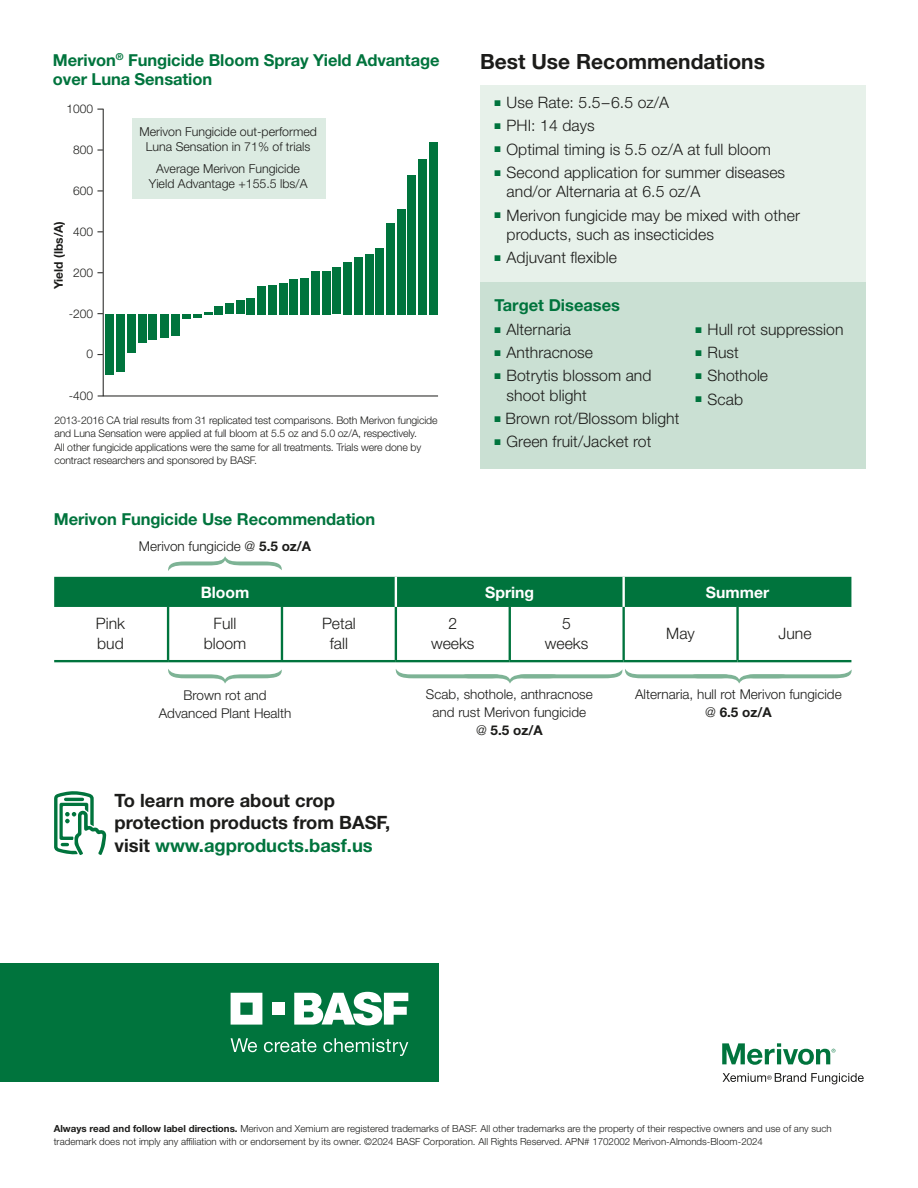
<style>
.page{position:relative;width:918px;height:1188px;background:#fff}
.page>*{position:absolute;margin:0;border:0;box-sizing:border-box;transform-origin:0 0}
.t1{font:700 21px "Helvetica Neue LT Std";color:#1c1c1a}
.t2{font:700 18.3px/22.5px "Helvetica Neue LT Std";color:#1c1c1a}
.t3{font:700 16.5px/19.5px "Helvetica Neue LT Std";letter-spacing:-.005em;color:#00743d}
.t4{font:300 15.75px/19.5px "Helvetica Neue LT Std";letter-spacing:.005em;color:#1c1c1a}
.t5{font:700 15.75px "Helvetica Neue LT Std";color:#fff}
.t6{font:300 13.5px/18px "Helvetica Neue LT Std";color:#1c1c1a;text-align:center}
.t7{font:300 12.3px/15px "Helvetica Neue LT Std";color:#1c1c1a;text-align:center}
.t8{font:300 12px "Helvetica Neue LT Std";color:#1c1c1a}
.t9{font:700 12px "Helvetica Neue LT Std";color:#1c1c1a}
.t10{font:300 10.5px/13.5px "Helvetica Neue LT Std";letter-spacing:-.01em;color:#1c1c1a}
.t11{font:300 9.75px/13.5px "Helvetica Neue LT Std";color:#1c1c1a}
.s1{font-weight:700}
.s2{color:#00743d}
</style>
<div class="page">
<div style="left:480px;top:85px;width:385px;height:201px;background:#e7f1ea"></div>
<div style="left:480px;top:282px;width:385px;height:187px;background:#cae0d3"></div>
<hr style="left:98px;top:396px;width:340px;height:1px;background:#1c1c1a">
<div style="left:132px;top:119px;width:193px;height:80px;background:#dcebe2"></div>
<hr style="left:103px;top:109px;width:1px;height:287px;background:#1c1c1a">
<div style="left:105px;top:314px;width:9px;height:61px;background:#00743d"></div>
<div style="left:116px;top:314px;width:9px;height:57px;background:#00743d"></div>
<div style="left:127px;top:314px;width:9px;height:39px;background:#00743d"></div>
<div style="left:138px;top:314px;width:8px;height:29px;background:#00743d"></div>
<div style="left:148px;top:314px;width:9px;height:26px;background:#00743d"></div>
<div style="left:171px;top:314px;width:9px;height:22px;background:#00743d"></div>
<div style="left:160px;top:314px;width:9px;height:24px;background:#00743d"></div>
<div style="left:182px;top:314px;width:9px;height:5px;background:#00743d"></div>
<svg style="left:193px;top:312px;width:19px;height:6px"></svg>
<div style="left:214px;top:306px;width:9px;height:8px;background:#00743d"></div>
<div style="left:225px;top:304px;width:9px;height:10px;background:#00743d"></div>
<div style="left:236px;top:301px;width:9px;height:13px;background:#00743d"></div>
<div style="left:247px;top:298px;width:8px;height:16px;background:#00743d"></div>
<div style="left:257px;top:286px;width:9px;height:28px;background:#00743d"></div>
<div style="left:268px;top:285px;width:9px;height:29px;background:#00743d"></div>
<div style="left:279px;top:283px;width:9px;height:31px;background:#00743d"></div>
<div style="left:289px;top:279px;width:9px;height:35px;background:#00743d"></div>
<div style="left:300px;top:278px;width:9px;height:36px;background:#00743d"></div>
<div style="left:311px;top:271px;width:9px;height:43px;background:#00743d"></div>
<div style="left:322px;top:271px;width:9px;height:43px;background:#00743d"></div>
<div style="left:332px;top:267px;width:9px;height:47px;background:#00743d"></div>
<div style="left:343px;top:262px;width:9px;height:52px;background:#00743d"></div>
<div style="left:354px;top:257px;width:9px;height:57px;background:#00743d"></div>
<div style="left:365px;top:254px;width:8px;height:60px;background:#00743d"></div>
<div style="left:375px;top:248px;width:9px;height:66px;background:#00743d"></div>
<div style="left:386px;top:223px;width:9px;height:91px;background:#00743d"></div>
<div style="left:397px;top:209px;width:9px;height:105px;background:#00743d"></div>
<div style="left:408px;top:175px;width:8px;height:139px;background:#00743d"></div>
<div style="left:418px;top:159px;width:9px;height:155px;background:#00743d"></div>
<div style="left:429px;top:142px;width:9px;height:172px;background:#00743d"></div>
<div style="left:0;top:963px;width:439px;height:119px;background:#00743d"></div>
<svg style="left:231px;top:993px;width:31px;height:32px"></svg>
<div style="left:272px;top:1003px;width:12px;height:12px;background:#fff"></div>
<svg style="left:294px;top:992px;width:114px;height:34px"></svg>
<svg style="left:231px;top:1038px;width:26px;height:14px"></svg>
<svg style="left:264px;top:1039px;width:52px;height:13px"></svg>
<svg style="left:323px;top:1038px;width:85px;height:18px"></svg>
<svg style="left:54px;top:791px;width:52px;height:64px"></svg>
<svg style="left:722px;top:1043px;width:113px;height:22px"></svg>
<svg style="left:723px;top:1073px;width:141px;height:11px"></svg>
<div style="left:54px;top:577px;width:797px;height:30px;background:#00743d"></div>
<hr style="left:395px;top:577px;width:2px;height:30px;background:#fff">
<hr style="left:622px;top:577px;width:3px;height:30px;background:#fff">
<hr style="left:54px;top:660px;width:114px;height:2px;background:#00743d">
<hr style="left:167px;top:607px;width:2px;height:53px;background:#00743d">
<hr style="left:168px;top:660px;width:114px;height:2px;background:#00743d">
<hr style="left:281px;top:607px;width:2px;height:53px;background:#00743d">
<hr style="left:282px;top:660px;width:114px;height:2px;background:#00743d">
<hr style="left:395px;top:607px;width:2px;height:53px;background:#00743d">
<hr style="left:509px;top:607px;width:2px;height:53px;background:#00743d">
<hr style="left:396px;top:660px;width:114px;height:2px;background:#00743d">
<hr style="left:510px;top:660px;width:114px;height:2px;background:#00743d">
<hr style="left:622px;top:607px;width:3px;height:53px;background:#00743d">
<hr style="left:624px;top:660px;width:114px;height:2px;background:#00743d">
<hr style="left:736px;top:607px;width:3px;height:53px;background:#00743d">
<hr style="left:738px;top:660px;width:113px;height:2px;background:#00743d">
<svg style="left:168px;top:669px;width:114px;height:14px"></svg>
<svg style="left:396px;top:669px;width:456px;height:14px"></svg>
<svg style="left:168px;top:556px;width:114px;height:15px"></svg>
<p class="t3" style="left:53px;top:50px;width:388px">Merivon<sup>®</sup> Fungicide Bloom Spray Yield Advantage over Luna Sensation</p>
<p class="t8" style="left:67px;top:101px;width:28px">1000</p>
<p class="t8" style="left:73px;top:142px;width:22px">800</p>
<p class="t9" style="left:51px;top:289px;width:70px;rotate:-90deg">Yield (lbs/A)</p>
<p class="t8" style="left:73px;top:183px;width:22px">600</p>
<p class="t8" style="left:73px;top:224px;width:22px">400</p>
<p class="t8" style="left:73px;top:265px;width:22px">200</p>
<p class="t8" style="left:69px;top:307px;width:26px">-200</p>
<p class="t8" style="left:87px;top:346px;width:8px">0</p>
<p class="t8" style="left:69px;top:389px;width:26px">-400</p>
<p class="t7" style="left:140px;top:124px;width:179px">Merivon Fungicide out-performed<br>Luna Sensation in 71% of trials</p>
<p class="t7" style="left:149px;top:161px;width:160px">Average Merivon Fungicide<br>Yield Advantage +155.5 lbs/A</p>
<p class="t10" style="left:54px;top:413px;width:385px">2013-2016 CA trial results from 31 replicated test comparisons. Both Merivon fungicide and Luna Sensation were applied at full bloom at 5.5 oz and 5.0 oz/A, respectively.<br>All other fungicide applications were the same for all treatments. Trials were done by contract researchers and sponsored by BASF.</p>
<p class="t3" style="left:54px;top:509px;width:323px">Merivon Fungicide Use Recommendation</p>
<p class="t6" style="left:139px;top:537px;width:174px">Merivon fungicide @ <span class="s1">5.5 oz/A</span></p>
<h1 class="t1" style="left:480px;top:48px;width:286px">Best Use Recommendations</h1>
<p class="t4" style="left:495px;top:92px;width:176px"><span class="s2">■</span> Use Rate: 5.5–6.5 oz/A</p>
<p class="t4" style="left:495px;top:116px;width:102px"><span class="s2">■</span> PHI: 14 days</p>
<p class="t4" style="left:495px;top:139px;width:278px"><span class="s2">■</span> Optimal timing is 5.5 oz/A at full bloom</p>
<p class="t4" style="left:507px;top:162px;width:280px;text-indent:-12px"><span class="s2">■</span> Second application for summer diseases and/or Alternaria at 6.5 oz/A</p>
<p class="t4" style="left:507px;top:205px;width:295px;text-indent:-12px"><span class="s2">■</span> Merivon fungicide may be mixed with other products, such as insecticides</p>
<p class="t4" style="left:495px;top:248px;width:124px"><span class="s2">■</span> Adjuvant flexible</p>
<p class="t3" style="left:495px;top:295px;width:127px">Target Diseases</p>
<p class="t4" style="left:495px;top:319px;width:78px"><span class="s2">■</span> Alternaria</p>
<p class="t4" style="left:495px;top:342px;width:100px"><span class="s2">■</span> Anthracnose</p>
<p class="t4" style="left:507px;top:366px;width:146px;text-indent:-12px"><span class="s2">■</span> Botrytis blossom and shoot blight</p>
<p class="t4" style="left:495px;top:408px;width:186px"><span class="s2">■</span> Brown rot/Blossom blight</p>
<p class="t4" style="left:495px;top:432px;width:158px"><span class="s2">■</span> Green fruit/Jacket rot</p>
<p class="t4" style="left:696px;top:319px;width:149px"><span class="s2">■</span> Hull rot suppression</p>
<p class="t4" style="left:696px;top:342px;width:45px"><span class="s2">■</span> Rust</p>
<p class="t4" style="left:696px;top:366px;width:74px"><span class="s2">■</span> Shothole</p>
<p class="t4" style="left:696px;top:389px;width:49px"><span class="s2">■</span> Scab</p>
<p class="t5" style="left:201px;top:582px;width:50px">Bloom</p>
<p class="t5" style="left:485px;top:582px;width:50px">Spring</p>
<p class="t5" style="left:706px;top:582px;width:65px">Summer</p>
<p class="t4" style="left:96px;top:614px;width:31px">Pink bud</p>
<p class="t4" style="left:204px;top:614px;width:44px;text-align:center">Full bloom</p>
<p class="t4" style="left:322px;top:614px;width:35px;text-align:center">Petal fall</p>
<p class="t4" style="left:431px;top:614px;width:45px;text-align:center">2 weeks</p>
<p class="t4" style="left:545px;top:614px;width:45px;text-align:center">5 weeks</p>
<p class="t4" style="left:666px;top:623px;width:30px">May</p>
<p class="t4" style="left:779px;top:623px;width:34px">June</p>
<p class="t6" style="left:159px;top:686px;width:134px">Brown rot and<br>Advanced Plant Health</p>
<p class="t6" style="left:426px;top:685px;width:168px">Scab, shothole, anthracnose and rust Merivon fungicide @ <span class="s1">5.5 oz/A</span></p>
<p class="t2" style="left:115px;top:789px;width:277px">To learn more about crop protection products from BASF, visit <span class="s2">www.agproducts.basf.us</span></p>
<p class="t6" style="left:635px;top:685px;width:208px">Alternaria, hull rot Merivon fungicide @ <span class="s1">6.5 oz/A</span></p>
<p class="t11" style="left:54px;top:1121px;width:779px"><span class="s1">Always read and follow label directions.</span> Merivon and Xemium are registered trademarks of BASF. All other trademarks are the property of their respective owners and use of any such trademark does not imply any affiliation with or endorsement by its owner. ©2024 BASF Corporation. All Rights Reserved. APN# 1702002 Merivon-Almonds-Bloom-2024</p>
</div>
